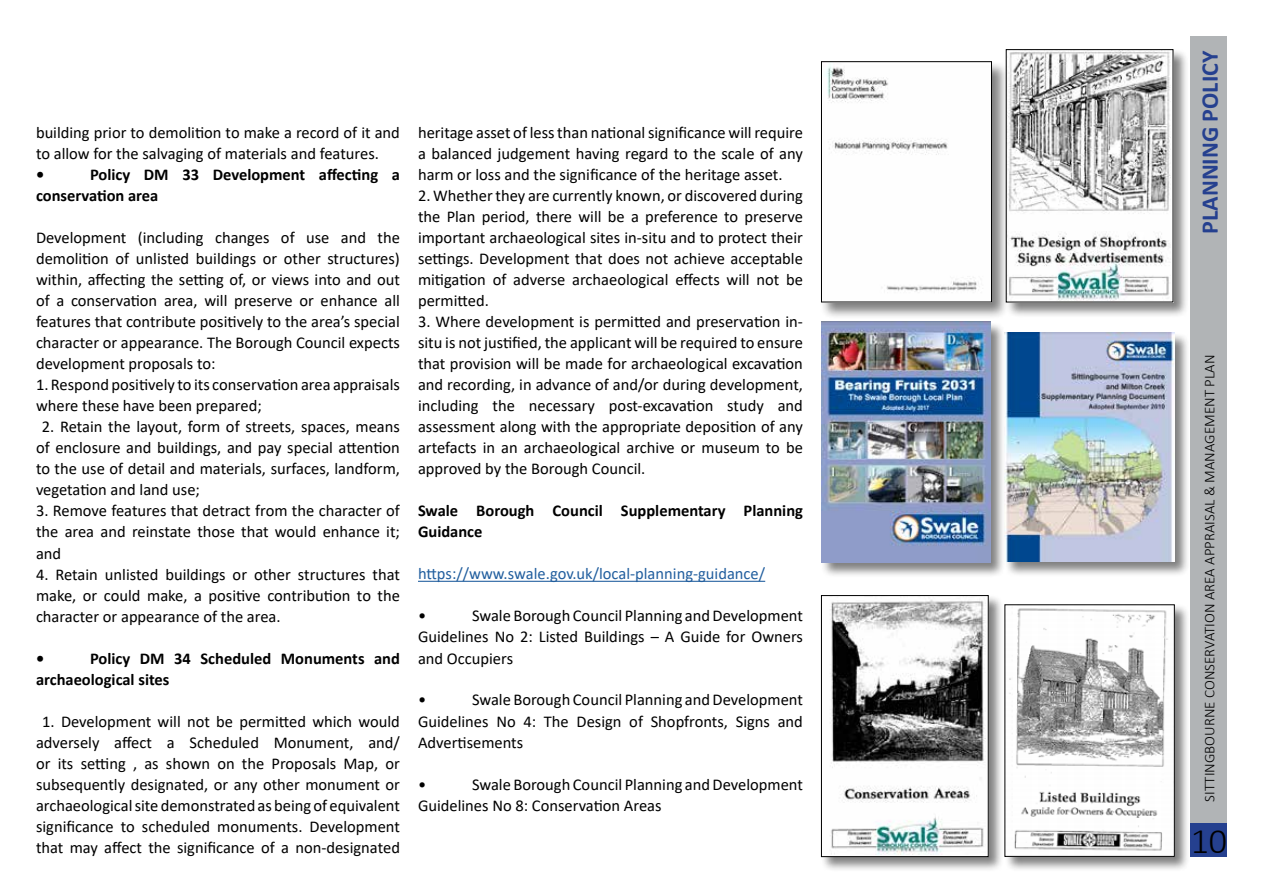
<style>
.page{position:relative;width:1263px;height:893px;background:#fff}
.page>*{position:absolute;margin:0;border:0;box-sizing:border-box;transform-origin:0 0}
.t1{font:300 36px "Calibri";color:#000}
.t2{font:700 24px "Calibri";color:#25408f}
.t3{font:16.5px/21px "Calibri";color:#000;text-align:justify}
.t4{font:700 16.5px/21px "Calibri";color:#000}
.t5{font:16.5px "Calibri";color:#215e9e}
.t6{font:300 15px "Calibri";color:#000}
</style>
<div class="page">
<div style="left:1191px;top:823px;width:36px;height:34px;background:#25408f"></div>
<div style="left:1191px;top:36px;width:36px;height:787px;background:#b1b4b6"></div>
<hr style="left:418px;top:581px;width:347px;height:1px;background:#215e9e">
<div style="left:1005px;top:48px;width:184px;height:270px;background:#000;opacity:.5"></div>
<img style="left:1008px;top:51px;width:163px;height:249px">
<div style="left:1004px;top:604px;width:186px;height:269px;background:#000;opacity:.5"></div>
<img style="left:1006px;top:606px;width:167px;height:249px">
<div style="left:1004px;top:604px;width:171px;height:253px;border:1px solid #000"></div>
<div style="left:820px;top:594px;width:184px;height:278px;background:#000;opacity:.5"></div>
<img style="left:823px;top:597px;width:164px;height:258px">
<div style="left:821px;top:595px;width:168px;height:262px;border:1px solid #000"></div>
<div style="left:1004px;top:332px;width:186px;height:245px;background:#000;opacity:.5"></div>
<img style="left:1006px;top:332px;width:169px;height:230px">
<div style="left:820px;top:321px;width:186px;height:257px;background:#000;opacity:.5"></div>
<img style="left:821px;top:322px;width:169px;height:240px">
<div style="left:820px;top:60px;width:189px;height:260px;background:#000;opacity:.5"></div>
<img style="left:823px;top:63px;width:167px;height:237px">
<div style="left:821px;top:61px;width:171px;height:241px;border:1px solid #000"></div>
<p class="t3" style="left:36px;top:122px;width:365px">building prior to demolition to make a record of it and to allow for the salvaging of materials and features.</p>
<p class="t4" style="left:36px;top:164px;width:10px">•</p>
<p class="t4" style="left:36px;top:164px;width:365px;text-indent:54px">Policy DM 33 Development affecting a conservation area</p>
<p class="t3" style="left:36px;top:227px;width:365px">Development (including changes of use and the demolition of unlisted buildings or other structures) within, affecting the setting of, or views into and out of a conservation area, will preserve or enhance all features that contribute positively to the area’s special character or appearance. The Borough Council expects development proposals to:</p>
<p class="t3" style="left:36px;top:374px;width:365px">1. Respond positively to its conservation area appraisals where these have been prepared;</p>
<p class="t3" style="left:36px;top:416px;width:365px;text-indent:6px">2. Retain the layout, form of streets, spaces, means of enclosure and buildings, and pay special attention to the use of detail and materials, surfaces, landform, vegetation and land use;</p>
<p class="t3" style="left:36px;top:500px;width:365px">3. Remove features that detract from the character of the area and reinstate those that would enhance it; and</p>
<p class="t3" style="left:36px;top:563px;width:365px">4. Retain unlisted buildings or other structures that make, or could make, a positive contribution to the character or appearance of the area.</p>
<p class="t4" style="left:36px;top:647px;width:10px">•</p>
<p class="t4" style="left:36px;top:647px;width:365px;text-indent:54px">Policy DM 34 Scheduled Monuments and archaeological sites</p>
<p class="t3" style="left:36px;top:710px;width:365px;text-align:center">1. Development will not be permitted which would adversely affect a Scheduled Monument, and/ or its setting , as shown on the Proposals Map, or subsequently designated, or any other monument or archaeological site demonstrated as being of equivalent significance to scheduled monuments. Development that may affect the significance of a non-designated</p>
<p class="t3" style="left:418px;top:122px;width:386px">heritage asset of less than national significance will require a balanced judgement having regard to the scale of any harm or loss and the significance of the heritage asset.</p>
<p class="t3" style="left:418px;top:185px;width:386px">2. Whether they are currently known, or discovered during the Plan period, there will be a preference to preserve important archaeological sites in-situ and to protect their settings. Development that does not achieve acceptable mitigation of adverse archaeological effects will not be permitted.</p>
<p class="t3" style="left:418px;top:311px;width:386px">3. Where development is permitted and preservation in&shy;situ is not justified, the applicant will be required to ensure that provision will be made for archaeological excavation and recording, in advance of and/or during development, including the necessary post-excavation study and assessment along with the appropriate deposition of any artefacts in an archaeological archive or museum to be approved by the Borough Council.</p>
<p class="t4" style="left:418px;top:500px;width:386px">Swale Borough Council Supplementary Planning<br>Guidance</p>
<p class="t5" style="left:418px;top:563px;width:349px">https://www.swale.gov.uk/local-planning-guidance/</p>
<p class="t3" style="left:418px;top:605px;width:10px">•</p>
<p class="t3" style="left:418px;top:605px;width:386px;text-indent:54px">Swale Borough Council Planning and Development Guidelines No 2: Listed Buildings – A Guide for Owners and Occupiers</p>
<p class="t3" style="left:418px;top:689px;width:10px">•</p>
<p class="t3" style="left:418px;top:689px;width:386px;text-indent:54px">Swale Borough Council Planning and Development Guidelines No 4: The Design of Shopfronts, Signs and Advertisements</p>
<p class="t3" style="left:418px;top:773px;width:10px">•</p>
<p class="t3" style="left:418px;top:773px;width:386px;text-indent:54px">Swale Borough Council Planning and Development<br>Guidelines No 8: Conservation Areas</p>
<h2 class="t2" style="left:1193px;top:234px;width:184px;rotate:-90deg">PLANNING POLICY</h2>
<p class="t6" style="left:1200px;top:802px;width:448px;rotate:-90deg">SITTINGBOURNE CONSERVATION AREA APPRAISAL &amp; MANAGEMENT PLAN</p>
<h1 class="t1" style="left:1191px;top:819px;width:38px">10</h1>
</div>
